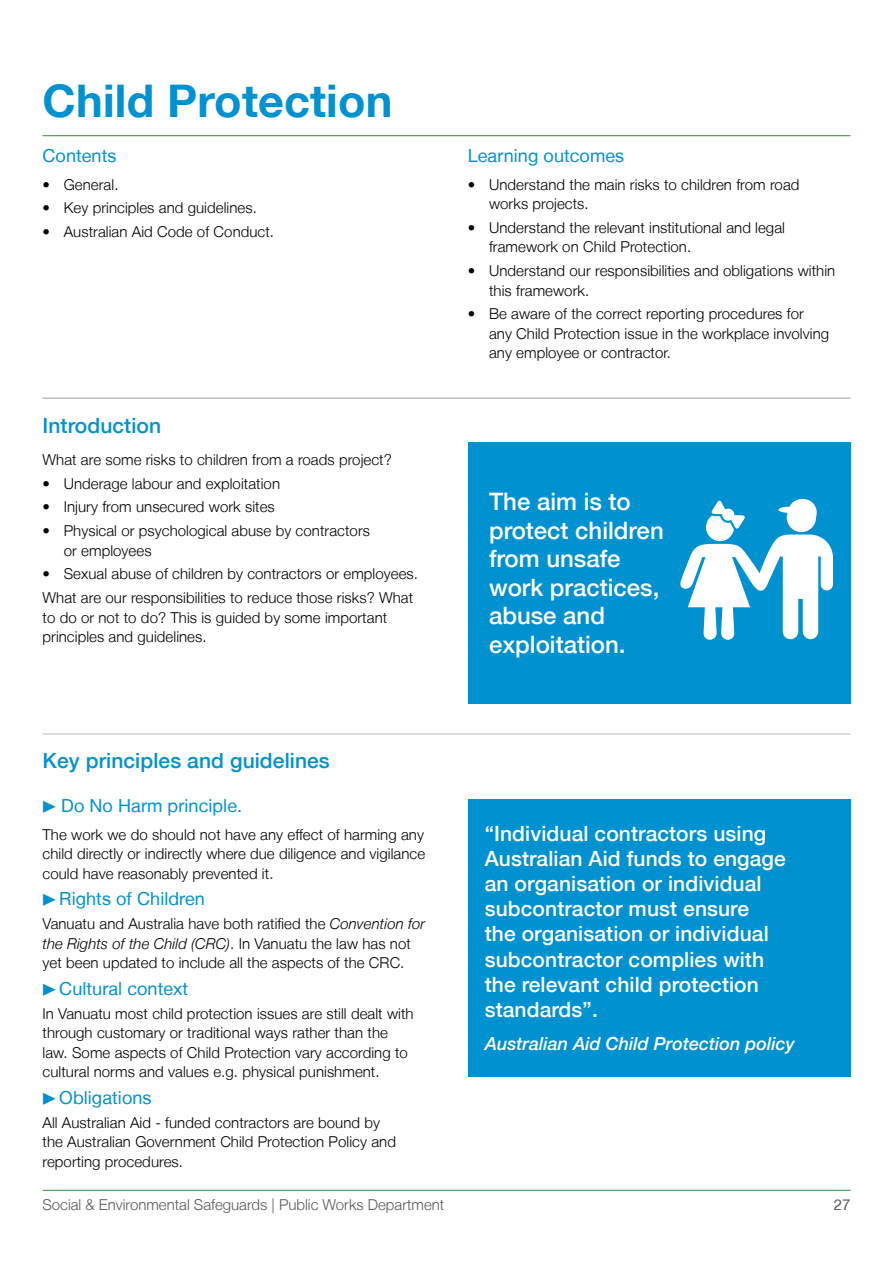
<style>
.page{position:relative;width:893px;height:1263px;background:#fff}
.page>*{position:absolute;margin:0;border:0;box-sizing:border-box;transform-origin:0 0}
._01_Heading_H{font:700 45px "Helvetica Neue LT";letter-spacing:.005em;color:#0091d1}
._03_Highlighted_Cont{font:500 24px/28.5px "Helvetica Neue LT";color:#fff}
._00_Body_copy_WHITE{font:500 21px/25.2px "Helvetica Neue LT";letter-spacing:.005em;color:#fff}
._01_Heading_3_H3{font:500 21px "Helvetica Neue LT";letter-spacing:.005em;color:#0091d1}
._00_Body_Copy_P{font:18px "Helvetica Neue LT";letter-spacing:.005em;color:#0091d1}
._01_Subheading_H4{font:18px "Helvetica Neue LT";letter-spacing:.005em;color:#0091d1}
._03_Highlighted_Cont-2{font:italic 500 18px "Helvetica Neue LT";color:#fff}
._00_Body_Copy_P-2{font:300 15px/19.5px "Helvetica Neue LT";letter-spacing:.005em;color:#000}
.t1{font:300 15px "Helvetica Neue LT";color:#58595b}
.t2{font:15px "Helvetica Neue LT";color:#58595b}
.s1{font-family:"Source Sans Pro";font-weight:300;font-size:15px}
.s2{font-style:italic}
</style>
<div class="page">
<hr style="left:43px;top:135px;width:807px;height:1px;background:#378b36">
<hr style="left:43px;top:1190px;width:807px;height:1px;background:#378b36">
<hr style="left:43px;top:397px;width:807px;height:2px;background:#bcbec0">
<hr style="left:43px;top:733px;width:807px;height:1px;background:#bcbec0">
<div style="left:468px;top:799px;width:382px;height:277px;background:#0091d1"></div>
<div style="left:468px;top:442px;width:382px;height:262px;background:#0091d1"></div>
<svg style="left:680px;top:499px;width:153px;height:141px"></svg>
<p class="_01_Heading_H" style="left:43px;top:73px;width:351px">Child Protection</p>
<p class="_01_Subheading_H4" style="left:43px;top:145px;width:75px">Contents</p>
<p class="_00_Body_Copy_P-2" style="left:43px;top:174px;width:77px">• General.</p>
<p class="_00_Body_Copy_P-2" style="left:43px;top:198px;width:216px">• Key principles and guidelines.</p>
<p class="_00_Body_Copy_P-2" style="left:43px;top:222px;width:233px">• Australian Aid Code of Conduct.</p>
<h3 class="_01_Heading_3_H3" style="left:43px;top:413px;width:120px">Introduction</h3>
<p class="_00_Body_Copy_P-2" style="left:43px;top:450px;width:351px">What are some risks to children from a roads project?</p>
<p class="_00_Body_Copy_P-2" style="left:43px;top:473px;width:239px">• Underage labour and exploitation</p>
<p class="_00_Body_Copy_P-2" style="left:43px;top:497px;width:234px">• Injury from unsecured work sites</p>
<p class="_00_Body_Copy_P-2" style="left:64px;top:521px;width:308px;text-indent:-21px">• Physical or psychological abuse by contractors or employees</p>
<p class="_00_Body_Copy_P-2" style="left:43px;top:564px;width:377px">• Sexual abuse of children by contractors or employees.</p>
<p class="_00_Body_Copy_P-2" style="left:43px;top:588px;width:372px">What are our responsibilities to reduce those risks? What to do or not to do? This is guided by some important principles and guidelines.</p>
<h3 class="_01_Heading_3_H3" style="left:43px;top:748px;width:289px">Key principles and guidelines</h3>
<p class="_01_Subheading_H4" style="left:43px;top:794px;width:201px"><span class="s1">▶</span> Do No Harm principle.</p>
<p class="_00_Body_Copy_P-2" style="left:43px;top:824px;width:384px;text-align:justify">The work we do should not have any effect of harming any child directly or indirectly where due diligence and vigilance could have reasonably prevented it.</p>
<p class="_00_Body_Copy_P" style="left:43px;top:888px;width:164px"><span class="s1">▶</span> Rights of Children</p>
<p class="_00_Body_Copy_P-2" style="left:43px;top:914px;width:384px">Vanuatu and Australia have both ratified the <span class="s2">Convention for the Rights of the Child (CRC)</span>. In Vanuatu the law has not yet been updated to include all the aspects of the CRC.</p>
<p class="_00_Body_Copy_P" style="left:43px;top:978px;width:147px"><span class="s1">▶</span> Cultural context</p>
<p class="_00_Body_Copy_P-2" style="left:43px;top:1003px;width:373px">In Vanuatu most child protection issues are still dealt with through customary or traditional ways rather than the law. Some aspects of Child Protection vary according to cultural norms and values e.g. physical punishment.</p>
<p class="_00_Body_Copy_P" style="left:43px;top:1087px;width:110px"><span class="s1">▶</span> Obligations</p>
<p class="_00_Body_Copy_P-2" style="left:43px;top:1112px;width:355px">All Australian Aid - funded contractors are bound by the Australian Government Child Protection Policy and reporting procedures.</p>
<p class="_01_Subheading_H4" style="left:468px;top:145px;width:158px">Learning outcomes</p>
<p class="_00_Body_Copy_P-2" style="left:489px;top:174px;width:312px;text-indent:-21px">• Understand the main risks to children from road works projects.</p>
<p class="_00_Body_Copy_P-2" style="left:489px;top:218px;width:297px;text-indent:-21px">• Understand the relevant institutional and legal framework on Child Protection.</p>
<p class="_00_Body_Copy_P-2" style="left:489px;top:261px;width:348px;text-indent:-21px">• Understand our responsibilities and obligations within this framework.</p>
<p class="_00_Body_Copy_P-2" style="left:489px;top:304px;width:342px;text-indent:-21px">• Be aware of the correct reporting procedures for any Child Protection issue in the workplace involving any employee or contractor.</p>
<p class="_03_Highlighted_Cont" style="left:489px;top:487px;width:176px">The aim is to protect children from unsafe work practices, abuse and exploitation.</p>
<p class="_00_Body_copy_WHITE" style="left:485px;top:820px;width:303px">“Individual contractors using<br>Australian Aid funds to engage an organisation or individual subcontractor must ensure<br>the organisation or individual subcontractor complies with the relevant child protection standards”.</p>
<p class="_03_Highlighted_Cont-2" style="left:485px;top:1033px;width:312px">Australian Aid Child Protection policy</p>
<p class="t1" style="left:43px;top:1195px;width:403px">Social &amp; Environmental Safeguards | Public Works Department</p>
<p class="t2" style="left:834px;top:1195px;width:18px">27</p>
</div>
